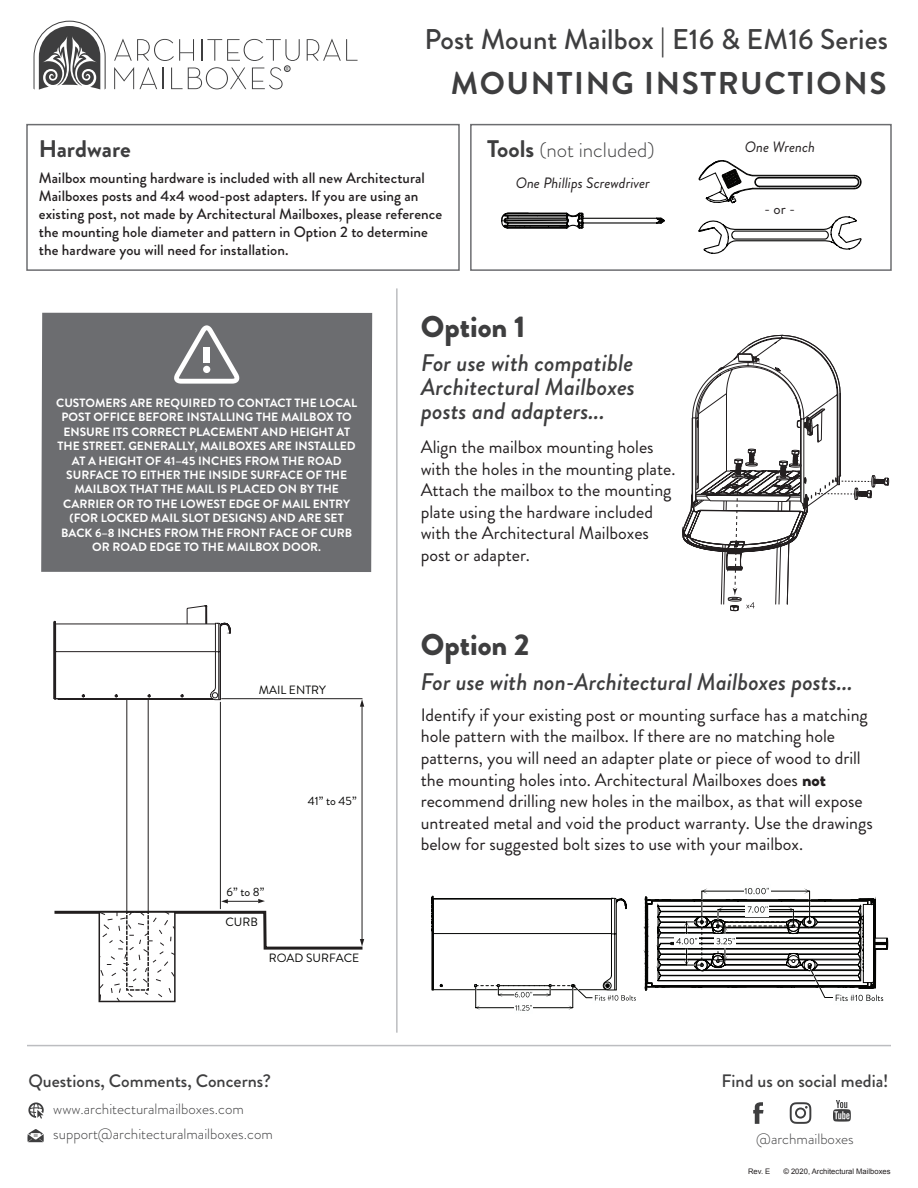
<style>
.page{position:relative;width:918px;height:1188px;background:#fff}
.page>*{position:absolute;margin:0;border:0;box-sizing:border-box;transform-origin:0 0}
.t1{font:700 31.5px "Brandon Grotesque";letter-spacing:.05em;color:#3e3e3f}
.t2{font:900 30px "Brandon Grotesque";color:#3e3e3f}
.t3{font:500 28.5px "Brandon Grotesque";letter-spacing:.005em;color:#3e3e3f}
.t4{font:italic 500 24px/24px "Brandon Grotesque";color:#3e3e3f;text-align:justify}
.t5{font:700 24px "Brandon Grotesque";color:#3e3e3f}
.t6{font:300 21px "Brandon Grotesque";color:#3e3e3f}
.t7{font:18px/21.6px "Brandon Grotesque";color:#231f20}
.t8{font:500 18px "Brandon Grotesque";color:#3e3e3f}
.t9{font:500 15px/18px "Brandon Grotesque";letter-spacing:.005em;color:#231f20}
.t10{font:300 15px "Brandon Grotesque";color:#3e3e3f}
.t11{font:italic 15px "Brandon Grotesque";color:#231f20}
.t12{font:15px "Brandon Grotesque";color:#231f20}
.t13{font:700 12px/14.4px "Brandon Grotesque";color:#fff;text-align:center}
.t14{font:12px "Brandon Grotesque";color:#050504}
.t15{font:7.65px "Arial";color:#231f20}
.t16{font:6.15px "Myriad Pro";color:#3e3e3f}
.s1{font-weight:700;font-size:24px}
.s2{font-weight:900}
</style>
<div class="page">
<svg style="left:34px;top:21px;width:72px;height:69px"></svg>
<svg style="left:307px;top:39px;width:51px;height:22px"></svg>
<svg style="left:114px;top:39px;width:186px;height:50px"></svg>
<div style="left:41px;top:313px;width:331px;height:259px;background:#6c6d70"></div>
<div style="left:26px;top:124px;width:434px;height:147px;border:2px solid #6c6d70"></div>
<svg style="left:470px;top:123px;width:392px;height:148px"></svg>
<svg style="left:28px;top:1102px;width:16px;height:17px"></svg>
<svg style="left:27px;top:1129px;width:17px;height:13px"></svg>
<svg style="left:790px;top:1102px;width:21px;height:22px"></svg>
<svg style="left:753px;top:1102px;width:11px;height:22px"></svg>
<hr style="left:27px;top:1045px;width:864px;height:1px;background:#bcbdc0">
<svg style="left:833px;top:1100px;width:18px;height:22px"></svg>
<hr style="left:396px;top:288px;width:2px;height:745px;background:#bcbdc0">
<svg style="left:360px;top:699px;width:4px;height:8px"></svg>
<hr style="left:221px;top:698px;width:141px;height:1px;background:#211e1e">
<hr style="left:362px;top:706px;width:1px;height:234px;background:#211e1e">
<hr style="left:220px;top:702px;width:1px;height:207px;background:#211e1e">
<svg style="left:99px;top:991px;width:77px;height:11px"></svg>
<svg style="left:54px;top:899px;width:311px;height:92px"></svg>
<svg style="left:55px;top:326px;width:188px;height:470px"></svg>
<svg style="left:54px;top:605px;width:177px;height:95px"></svg>
<svg style="left:683px;top:335px;width:207px;height:276px"></svg>
<svg style="left:432px;top:887px;width:459px;height:160px"></svg>
<p class="t16" style="left:286px;top:65px;width:5px">R</p>
<h3 class="t3" style="left:424px;top:19px;width:465px">Post Mount Mailbox | E16 &amp; EM16 Series</h3>
<h1 class="t1" style="left:451px;top:61px;width:437px">MOUNTING INSTRUCTIONS</h1>
<h3 class="t5" style="left:39px;top:132px;width:94px">Hardware</h3>
<p class="t9" style="left:39px;top:169px;width:405px">Mailbox mounting hardware is included with all new Architectural Mailboxes posts and 4x4 wood-post adapters. If you are using an existing post, not made by Architectural Mailboxes, please reference the mounting hole diameter and pattern in Option 2 to determine the hardware you will need for installation.</p>
<p class="t6" style="left:487px;top:136px;width:169px"><span class="s1">Tools</span> (not included)</p>
<p class="t11" style="left:516px;top:173px;width:136px">One Phillips Screwdriver</p>
<p class="t13" style="left:56px;top:396px;width:303px">CUSTOMERS ARE REQUIRED TO CONTACT THE LOCAL POST OFFICE BEFORE INSTALLING THE MAILBOX TO ENSURE ITS CORRECT PLACEMENT AND HEIGHT AT THE STREET. GENERALLY, MAILBOXES ARE INSTALLED AT A HEIGHT OF 41–45 INCHES FROM THE ROAD SURFACE TO EITHER THE INSIDE SURFACE OF THE MAILBOX THAT THE MAIL IS PLACED ON BY THE CARRIER OR TO THE LOWEST EDGE OF MAIL ENTRY (FOR LOCKED MAIL SLOT DESIGNS) AND ARE SET BACK 6–8 INCHES FROM THE FRONT FACE OF CURB OR ROAD EDGE TO THE MAILBOX DOOR.</p>
<h2 class="t2" style="left:421px;top:306px;width:106px">Option 1</h2>
<h3 class="t4" style="left:421px;top:351px;width:215px">For use with compatible Architectural Mailboxes posts and adapters...</h3>
<p class="t7" style="left:421px;top:436px;width:256px">Align the mailbox mounting holes with the holes in the mounting plate.<br>Attach the mailbox to the mounting plate using the hardware included with the Architectural Mailboxes post or adapter.</p>
<h2 class="t2" style="left:421px;top:623px;width:110px">Option 2</h2>
<p class="t11" style="left:745px;top:136px;width:72px">One Wrench</p>
<p class="t12" style="left:764px;top:198px;width:33px">- or -</p>
<p class="t14" style="left:259px;top:682px;width:69px">MAIL ENTRY</p>
<p class="t14" style="left:227px;top:883px;width:39px">6” to 8”</p>
<p class="t14" style="left:225px;top:914px;width:34px">CURB</p>
<p class="t14" style="left:308px;top:792px;width:50px">41” to 45”</p>
<p class="t14" style="left:269px;top:949px;width:92px">ROAD SURFACE</p>
<p class="t8" style="left:28px;top:1069px;width:244px">Questions, Comments, Concerns?</p>
<p class="t10" style="left:53px;top:1124px;width:221px">support@architecturalmailboxes.com</p>
<p class="t10" style="left:53px;top:1098px;width:192px">www.architecturalmailboxes.com</p>
<h3 class="t4" style="left:421px;top:670px;width:434px">For use with non-Architectural Mailboxes posts...</h3>
<p class="t7" style="left:421px;top:704px;width:454px">Identify if your existing post or mounting surface has a matching hole pattern with the mailbox. If there are no matching hole patterns, you will need an adapter plate or piece of wood to drill the mounting holes into. Architectural Mailboxes does <span class="s2">not </span>recommend drilling new holes in the mailbox, as that will expose untreated metal and void the product warranty. Use the drawings below for suggested bolt sizes to use with your mailbox.</p>
<p class="t8" style="left:722px;top:1069px;width:168px">Find us on social media!</p>
<p class="t10" style="left:756px;top:1129px;width:99px">@archmailboxes</p>
<p class="t15" style="left:748px;top:1167px;width:24px">Rev. E</p>
<p class="t15" style="left:783px;top:1167px;width:109px">© 2020, Architectural Mailboxes</p>
</div>
